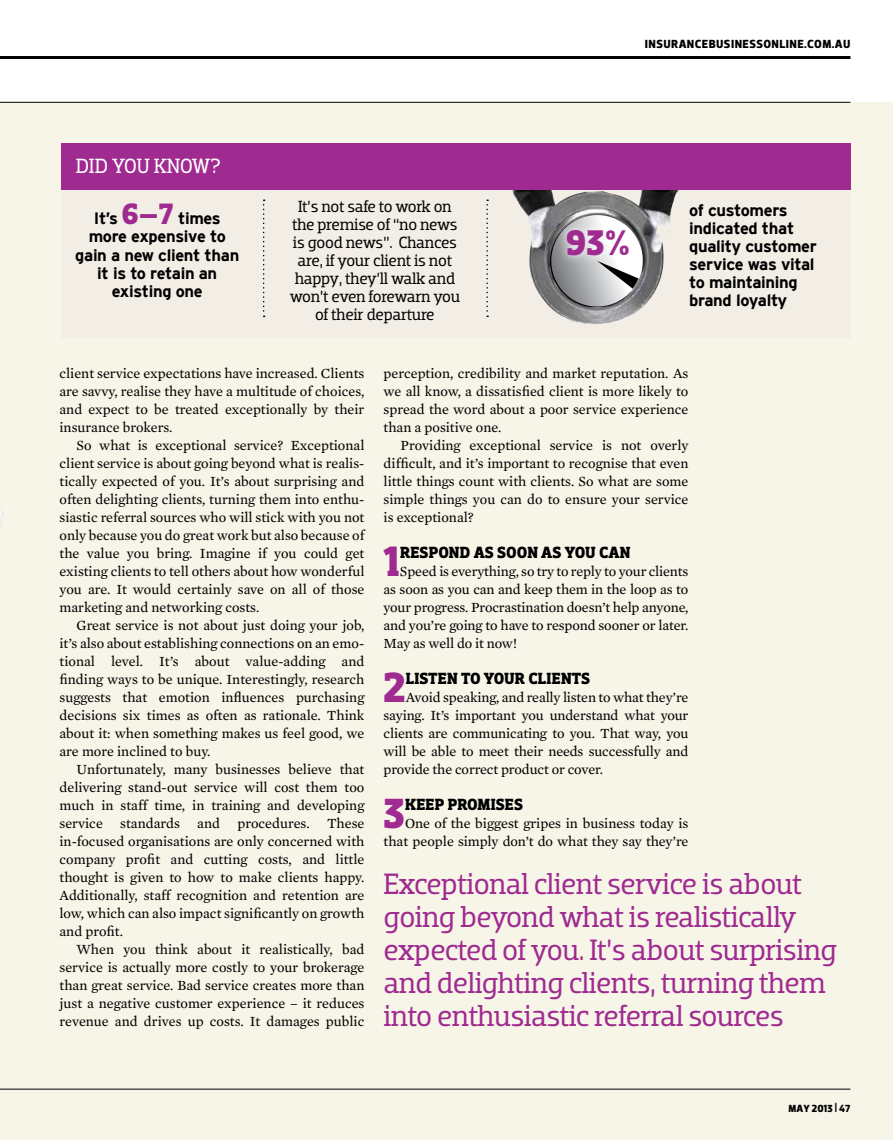
<style>
.page{position:relative;width:893px;height:1140px;background:#fff}
.page>*{position:absolute;margin:0;border:0;box-sizing:border-box;transform-origin:0 0}
.t1{font:700 42.9px "Dobra Slab";color:#9f2a90}
.t2{font:700 36.3px "Dobra Slab";color:#9f2a90}
.t3{font:30px/33px "Dobra Slab";letter-spacing:-.02em;color:#9f2a90}
.t4{font:21px "Dobra Slab";letter-spacing:-.03em;color:#fff}
.t5{font:700 16.5px/18px "Interstate";letter-spacing:-.02em;color:#000}
.t6{font:16.5px/18px "Dobra Slab";letter-spacing:-.02em;color:#000;text-align:center}
.t7{font:700 16.5px "Dobra Slab";letter-spacing:.005em;color:#000}
.t8{font:14.25px/18px "Mercury Text G2";color:#000;text-align:justify}
.t9{font:700 12px "Dobra";letter-spacing:.035em;color:#000}
.t10{font:700 10.5px "Dobra";color:#000}
.s1{font-family:"Dobra Slab";font-size:30px;color:#9f2a90}
</style>
<div class="page">
<hr style="left:0;top:56px;width:850px;height:3px;background:#000">
<div style="left:0;top:102px;width:892px;height:1038px;background:#f7f5e8"></div>
<hr style="left:0;top:102px;width:850px;height:1px;background:#000">
<hr style="left:0;top:1088px;width:850px;height:1px;background:#000">
<div style="left:61px;top:178px;width:789px;height:160px;background:#f2eee6"></div>
<img style="left:512px;top:190px;width:167px;height:134px">
<svg style="left:544px;top:209px;width:103px;height:104px;background:#949496"></svg>
<svg style="left:263px;top:199px;width:2px;height:118px"></svg>
<svg style="left:486px;top:199px;width:2px;height:118px"></svg>
<svg style="left:557px;top:220px;width:81px;height:44px"></svg>
<div style="left:61px;top:143px;width:789px;height:46px;background:#9f2a90"></div>
<h3 class="t4" style="left:76px;top:154px;width:147px">DID YOU KNOW?</h3>
<p class="t5" style="left:75px;top:209px;width:166px;text-align:center">It’s <span class="s1">6–7</span> times more expensive to gain a new client than it is to retain an existing one</p>
<p class="t6" style="left:290px;top:197px;width:172px">It’s not safe to work on the premise of “no news is good news”. Chances are, if your client is not happy, they’ll walk and won’t even forewarn you of their departure</p>
<p class="t9" style="left:645px;top:39px;width:207px">INSURANCEBUSINESSONLINE.COM.AU</p>
<h2 class="t2" style="left:566px;top:221px;width:66px">93%</h2>
<p class="t5" style="left:689px;top:201px;width:129px">of customers indicated that quality customer service was vital to maintaining brand loyalty</p>
<p class="t8" style="left:60px;top:364px;width:306px">client service expectations have increased. Clients are savvy, realise they have a multitude of choices, and expect to be treated exceptionally by their insurance brokers.</p>
<p class="t8" style="left:60px;top:436px;width:306px;text-indent:17px">So what is exceptional service? Exceptional client service is about going beyond what is realis&shy;tically expected of you. It’s about surprising and often delighting clients, turning them into enthu&shy;siastic referral sources who will stick with you not only because you do great work but also because of the value you bring. Imagine if you could get existing clients to tell others about how wonderful you are. It would certainly save on all of those marketing and networking costs.</p>
<p class="t8" style="left:60px;top:616px;width:306px;text-indent:17px">Great service is not about just doing your job, it’s also about establishing connections on an emo&shy;tional level. It’s about value-adding and finding ways to be unique. Interestingly, research suggests that emotion influences purchasing decisions six times as often as rationale. Think about it: when something makes us feel good, we are more inclined to buy.</p>
<p class="t8" style="left:60px;top:760px;width:306px;text-indent:17px">Unfortunately, many businesses believe that delivering stand-out service will cost them too much in staff time, in training and developing service standards and procedures. These in-focused organisations are only concerned with company profit and cutting costs, and little thought is given to how to make clients happy.<br>Additionally, staff recognition and retention are low, which can also impact significantly on growth and profit.</p>
<p class="t8" style="left:60px;top:940px;width:306px;text-indent:17px">When you think about it realistically, bad service is actually more costly to your brokerage than great service. Bad service creates more than just a negative customer experience – it reduces revenue and drives up costs. It damages public</p>
<p class="t8" style="left:384px;top:364px;width:306px">perception, credibility and market reputation. As we all know, a dissatisfied client is more likely to spread the word about a poor service experience than a positive one.</p>
<p class="t8" style="left:384px;top:436px;width:306px;text-indent:17px">Providing exceptional service is not overly difficult, and it’s important to recognise that even little things count with clients. So what are some simple things you can do to ensure your service is exceptional?</p>
<h1 class="t1" style="left:384px;top:536px;width:18px">1</h1>
<p class="t7" style="left:400px;top:543px;width:232px">RESPOND AS SOON AS YOU CAN</p>
<p class="t8" style="left:384px;top:562px;width:306px;text-indent:16px">Speed is everything, so try to reply to your clients as soon as you can and keep them in the loop as to your progress. Procrastination doesn’t help anyone, and you’re going to have to respond sooner or later.<br>May as well do it now!</p>
<h1 class="t1" style="left:384px;top:662px;width:24px">2</h1>
<p class="t7" style="left:406px;top:669px;width:186px">LISTEN TO YOUR CLIENTS</p>
<p class="t8" style="left:384px;top:688px;width:306px;text-indent:22px">Avoid speaking, and really listen to what they’re saying. It’s important you understand what your clients are communicating to you. That way, you will be able to meet their needs successfully and provide the correct product or cover.</p>
<h1 class="t1" style="left:384px;top:788px;width:23px">3</h1>
<p class="t7" style="left:405px;top:795px;width:119px">KEEP PROMISES</p>
<p class="t8" style="left:384px;top:814px;width:306px;text-align:right">One of the biggest gripes in business today is that people simply don’t do what they say they’re</p>
<h3 class="t3" style="left:384px;top:867px;width:455px">Exceptional client service is about going beyond what is realistically expected of you. It’s about surprising and delighting clients, turning them into enthusiastic referral sources</h3>
<p class="t10" style="left:788px;top:1103px;width:63px">MAY 2013 | 47</p>
</div>
